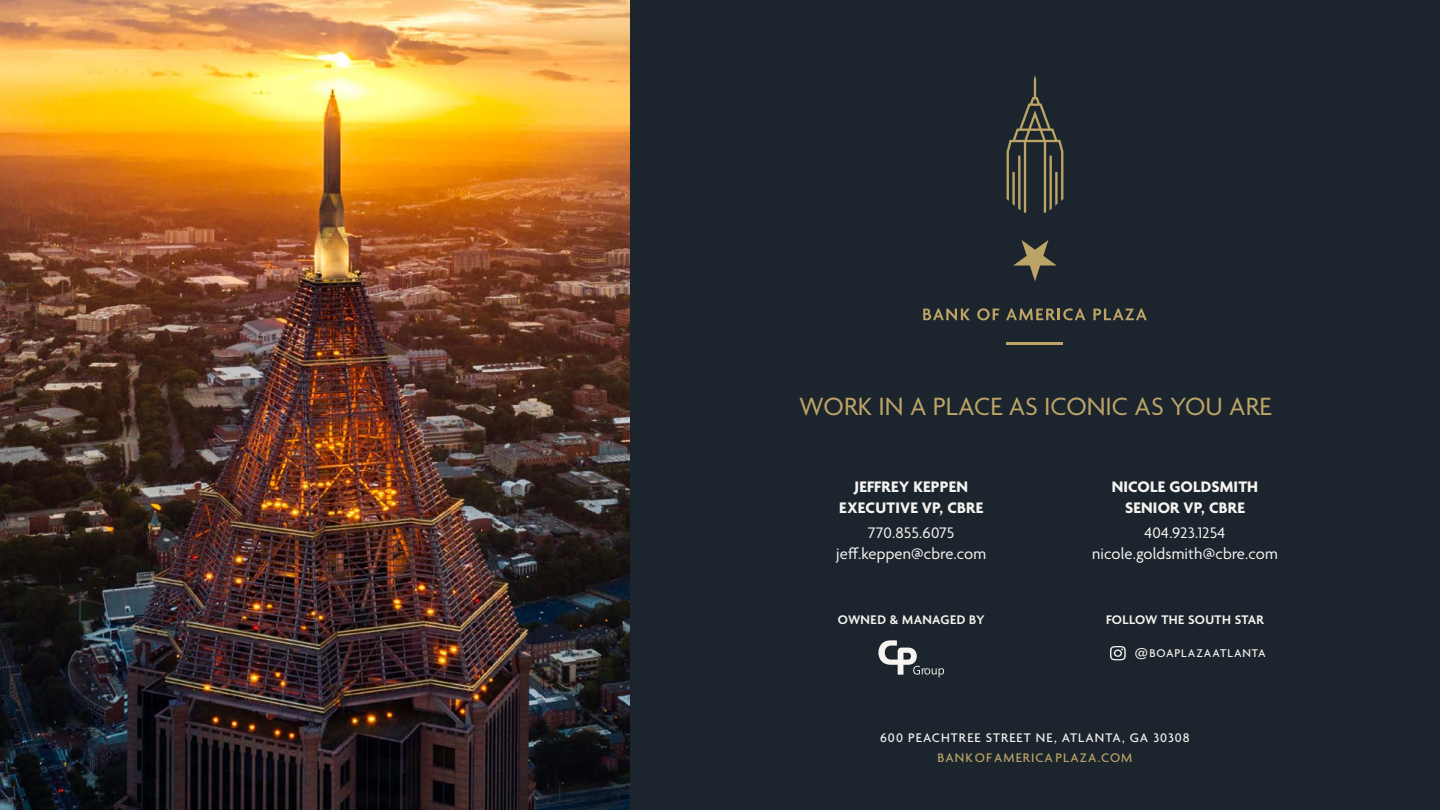
<style>
.page{position:relative;width:1440px;height:810px;background:#fff}
.page>*{position:absolute;margin:0;border:0;box-sizing:border-box;transform-origin:0 0}
.t1{font:27px "Agenda";color:#bca467}
.t2{font:16.5px/21px "Agenda";letter-spacing:.01em;color:#f5f4f0;text-align:center}
.t3{font:700 16.5px/21px "Agenda";letter-spacing:.01em;color:#f5f4f0;text-align:center}
.t4{font:500 13.5px "Agenda";letter-spacing:.075em;color:#f5f4f0}
.t5{font:600 13.5px "Agenda";letter-spacing:.025em;color:#f5f4f0}
.t6{font:500 13.5px "Agenda";letter-spacing:.08em;color:#bca467}
.t7{font:500 12.15px "Agenda";letter-spacing:.075em;color:#f5f4f0}
.s1{font-family:"Helvetica";font-weight:400;font-size:15px}
</style>
<div class="page">
<div style="left:630px;top:0;width:810px;height:810px;background:#1c252d"></div>
<img style="left:0;top:0;width:630px;height:810px">
<svg style="left:878px;top:640px;width:66px;height:37px"></svg>
<svg style="left:1110px;top:646px;width:16px;height:14px"></svg>
<hr style="left:1007px;top:343px;width:56px;height:2px;background:#bca467">
<svg style="left:923px;top:308px;width:47px;height:12px"></svg>
<svg style="left:977px;top:308px;width:22px;height:12px"></svg>
<svg style="left:1006px;top:308px;width:79px;height:12px"></svg>
<svg style="left:1093px;top:308px;width:54px;height:12px"></svg>
<svg style="left:1007px;top:75px;width:56px;height:138px"></svg>
<svg style="left:1013px;top:240px;width:44px;height:41px"></svg>
<h1 class="t1" style="left:799px;top:392px;width:474px">WORK IN A PLACE AS ICONIC AS YOU ARE</h1>
<p class="t3" style="left:839px;top:477px;width:145px">JEFFREY KEPPEN<br>EXECUTIVE VP, CBRE</p>
<p class="t2" style="left:836px;top:524px;width:152px">770.855.6075 jeff.keppen@cbre.com</p>
<p class="t3" style="left:1112px;top:477px;width:148px">NICOLE GOLDSMITH<br>SENIOR VP, CBRE</p>
<p class="t2" style="left:1092px;top:524px;width:187px">404.923.1254 nicole.goldsmith@cbre.com</p>
<p class="t5" style="left:838px;top:612px;width:148px">OWNED &amp; MANAGED BY</p>
<p class="t5" style="left:1106px;top:612px;width:159px">FOLLOW THE SOUTH STAR</p>
<p class="t7" style="left:1134px;top:647px;width:133px"><span class="s1">@</span>BOAPLAZAATLANTA</p>
<p class="t4" style="left:880px;top:730px;width:311px">600 PEACHTREE STREET NE, ATLANTA, GA 30308</p>
<p class="t6" style="left:938px;top:750px;width:196px">BANKOFAMERICA PLAZA.COM</p>
</div>
